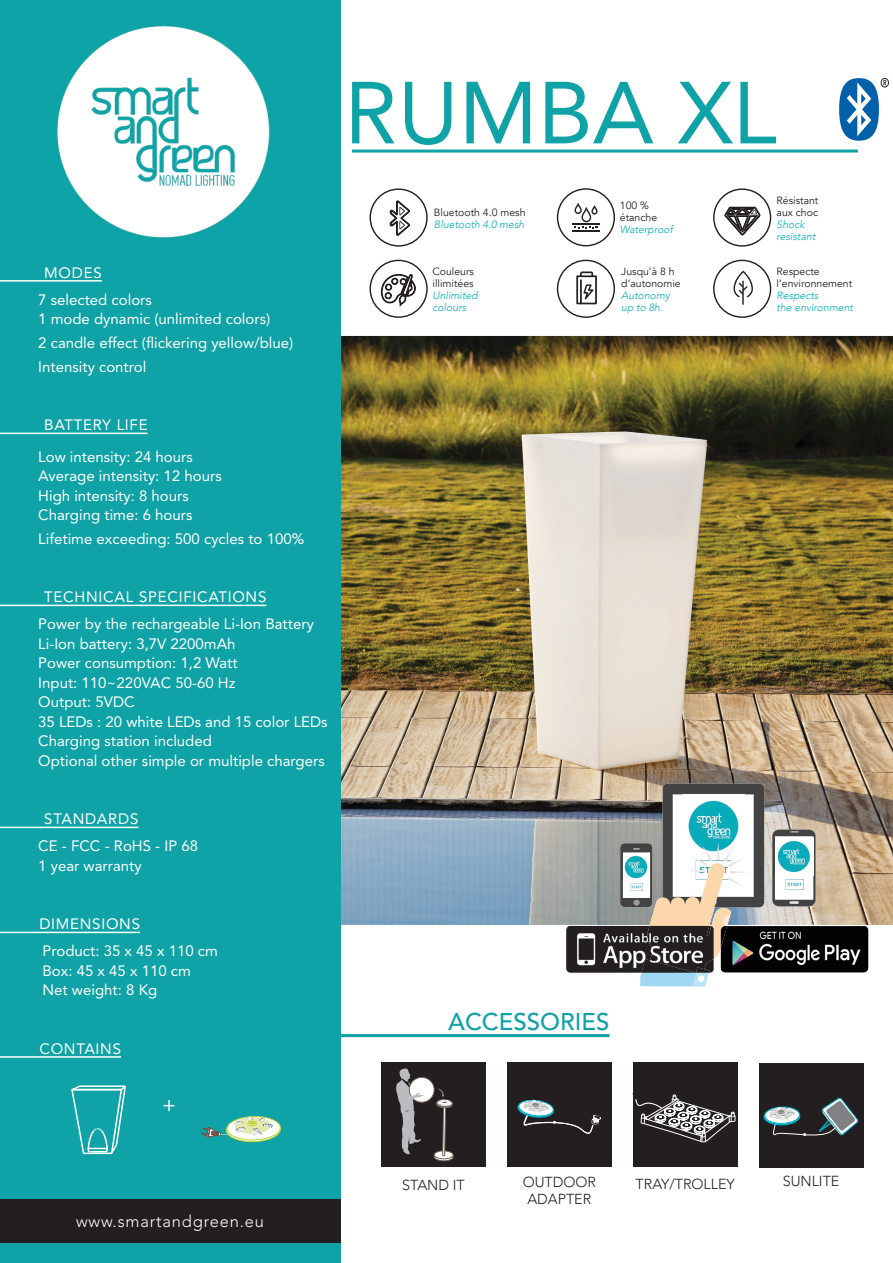
<style>
.page{position:relative;width:893px;height:1263px;background:#fff}
.page>*{position:absolute;margin:0;border:0;box-sizing:border-box;transform-origin:0 0}
.t1{font:87px "Avenir LT Std";color:#0fa2a6}
.t2{font:500 24px "Avenir LT Std";color:#0fa2a6}
.t3{font:21px "Avenir LT Std";color:#fff}
.t4{font:300 16.5px "Avenir LT Std";letter-spacing:.05em;color:#fff}
.t5{font:15px/19.5px "Avenir LT Std";color:#fff}
.t6{font:15px "Avenir LT Std";letter-spacing:.05em;color:#fff}
.t7{font:300 14.4px/17.2px "Avenir LT Std";color:#231f20;text-align:center}
.t8{font:10.5px/12px "Avenir";color:#231f20}
.t9{font:italic 300 10.5px/12px "Avenir";color:#00adb8}
</style>
<div class="page">
<img style="left:340px;top:336px;width:553px;height:589px">
<div style="left:0;top:0;width:340px;height:1263px;background:#0fa2a6"></div>
<div style="left:0;top:1199px;width:340px;height:43px;background:#231f20"></div>
<hr style="left:0;top:280px;width:102px;height:2px;background:#fff">
<hr style="left:0;top:433px;width:148px;height:1px;background:#fff">
<hr style="left:0;top:605px;width:266px;height:1px;background:#fff">
<hr style="left:0;top:827px;width:138px;height:1px;background:#fff">
<hr style="left:0;top:932px;width:140px;height:1px;background:#fff">
<hr style="left:0;top:1056px;width:121px;height:2px;background:#fff">
<hr style="left:340px;top:1034px;width:270px;height:3px;background:#0fa2a6">
<svg style="left:226px;top:1117px;width:55px;height:25px"></svg>
<div style="left:226px;top:1117px;width:55px;height:25px;border:1px solid #c0d237;border-radius:50%"></div>
<div style="left:227px;top:1116px;width:54px;height:24px;border:1px solid #c0d237;border-radius:50%"></div>
<svg style="left:201px;top:1116px;width:79px;height:22px"></svg>
<img style="left:57px;top:25px;width:213px;height:213px">
<svg style="left:839px;top:78px;width:50px;height:63px"></svg>
<hr style="left:352px;top:150px;width:506px;height:3px;background:#0fa2a6">
<svg style="left:772px;top:829px;width:44px;height:77px"></svg>
<img style="left:785px;top:879px;width:18px;height:10px">
<img style="left:775px;top:837px;width:38px;height:39px">
<img style="left:566px;top:926px;width:54px;height:47px">
<svg style="left:620px;top:783px;width:144px;height:203px"></svg>
<img style="left:721px;top:926px;width:147px;height:46px">
<img style="left:721px;top:926px;width:6px;height:22px">
<div style="left:633px;top:1063px;width:104px;height:104px;background:#231f20"></div>
<svg style="left:635px;top:1094px;width:101px;height:49px"></svg>
<div style="left:759px;top:1063px;width:104px;height:105px;background:#231f20"></div>
<div style="left:763px;top:1107px;width:37px;height:19px;border:2px solid #00aec7;border-radius:50%"></div>
<svg style="left:765px;top:1107px;width:35px;height:17px"></svg>
<div style="left:764px;top:1107px;width:36px;height:17px;border:1px solid #00aec7;border-radius:50%"></div>
<svg style="left:768px;top:1097px;width:91px;height:39px"></svg>
<div style="left:507px;top:1063px;width:105px;height:104px;background:#231f20"></div>
<svg style="left:517px;top:1099px;width:84px;height:35px"></svg>
<div style="left:381px;top:1062px;width:105px;height:105px;background:#231f20"></div>
<svg style="left:396px;top:1068px;width:58px;height:94px"></svg>
<svg style="left:369px;top:188px;width:59px;height:59px"></svg>
<svg style="left:369px;top:260px;width:59px;height:58px"></svg>
<svg style="left:557px;top:188px;width:58px;height:58px"></svg>
<svg style="left:557px;top:260px;width:58px;height:58px"></svg>
<svg style="left:713px;top:188px;width:58px;height:59px"></svg>
<svg style="left:713px;top:260px;width:58px;height:58px"></svg>
<svg style="left:71px;top:1085px;width:55px;height:70px"></svg>
<p class="t5" style="left:38px;top:259px;width:115px;line-height:27px;text-indent:6px">MODES<br>7 selected colors</p>
<p class="t5" style="left:38px;top:307px;width:257px;line-height:23.7px">1 mode dynamic (unlimited colors)<br>2 candle effect (flickering yellow/blue)<br>Intensity control</p>
<p class="t5" style="left:38px;top:410px;width:156px;line-height:31.2px;text-indent:6px">BATTERY LIFE<br>Low intensity: 24 hours</p>
<p class="t5" style="left:38px;top:466px;width:185px">Average intensity: 12 hours<br>High intensity: 8 hours<br>Charging time: 6 hours</p>
<p class="t5" style="left:38px;top:529px;width:267px">Lifetime exceeding: 500 cycles to 100%</p>
<p class="t5" style="left:38px;top:584px;width:277px;line-height:27px;text-indent:6px">TECHNICAL SPECIFICATIONS<br>Power by the rechargeable Li-Ion Battery</p>
<p class="t5" style="left:38px;top:634px;width:291px">Li-Ion battery: 3,7V 2200mAh<br>Power consumption: 1,2 Watt<br>Input: 110~220VAC 50-60 Hz<br>Output: 5VDC<br>35 LEDs : 20 white LEDs and 15 color LEDs<br>Charging station included<br>Optional other simple or multiple chargers</p>
<p class="t5" style="left:38px;top:806px;width:161px;line-height:27px;text-indent:6px">STANDARDS<br>CE - FCC - RoHS - IP 68</p>
<p class="t5" style="left:38px;top:856px;width:105px">1 year warranty</p>
<p class="t5" style="left:39px;top:911px;width:180px;line-height:27px">DIMENSIONS<br>Product: 35 x 45 x 110 cm</p>
<p class="t5" style="left:43px;top:961px;width:150px">Box: 45 x 45 x 110 cm<br>Net weight: 8 Kg</p>
<p class="t6" style="left:39px;top:1040px;width:83px">CONTAINS</p>
<h3 class="t3" style="left:162px;top:1093px;width:15px">+</h3>
<h1 class="t1" style="left:344px;top:63px;width:433px">RUMBA XL</h1>
<p class="t8" style="left:434px;top:206px;width:93px">Bluetooth 4.0 mesh</p>
<p class="t9" style="left:434px;top:218px;width:92px">Bluetooth 4.0 mesh</p>
<p class="t8" style="left:432px;top:265px;width:43px">Couleurs illimitées</p>
<p class="t9" style="left:432px;top:289px;width:47px">Unlimited colours</p>
<p class="t8" style="left:620px;top:200px;width:39px">100 % étanche</p>
<p class="t9" style="left:620px;top:224px;width:55px">Waterproof</p>
<p class="t8" style="left:621px;top:265px;width:61px">Jusqu’à 8 h d’autonomie</p>
<p class="t9" style="left:621px;top:289px;width:50px">Autonomy up to 8h.</p>
<p class="t8" style="left:777px;top:194px;width:43px">Résistant aux choc</p>
<p class="t9" style="left:777px;top:218px;width:40px">Shock resistant</p>
<p class="t8" style="left:777px;top:265px;width:77px">Respecte l’environnement</p>
<p class="t9" style="left:777px;top:289px;width:78px">Respects<br>the environment</p>
<h2 class="t2" style="left:448px;top:1007px;width:163px">ACCESSORIES</h2>
<p class="t4" style="left:76px;top:1211px;width:189px">www.smartandgreen.eu</p>
<p class="t7" style="left:402px;top:1176px;width:64px">STAND IT</p>
<p class="t7" style="left:636px;top:1176px;width:101px">TRAY/TROLLEY</p>
<p class="t7" style="left:783px;top:1172px;width:58px">SUNLITE</p>
<p class="t7" style="left:523px;top:1173px;width:75px">OUTDOOR<br>ADAPTER</p>
</div>
